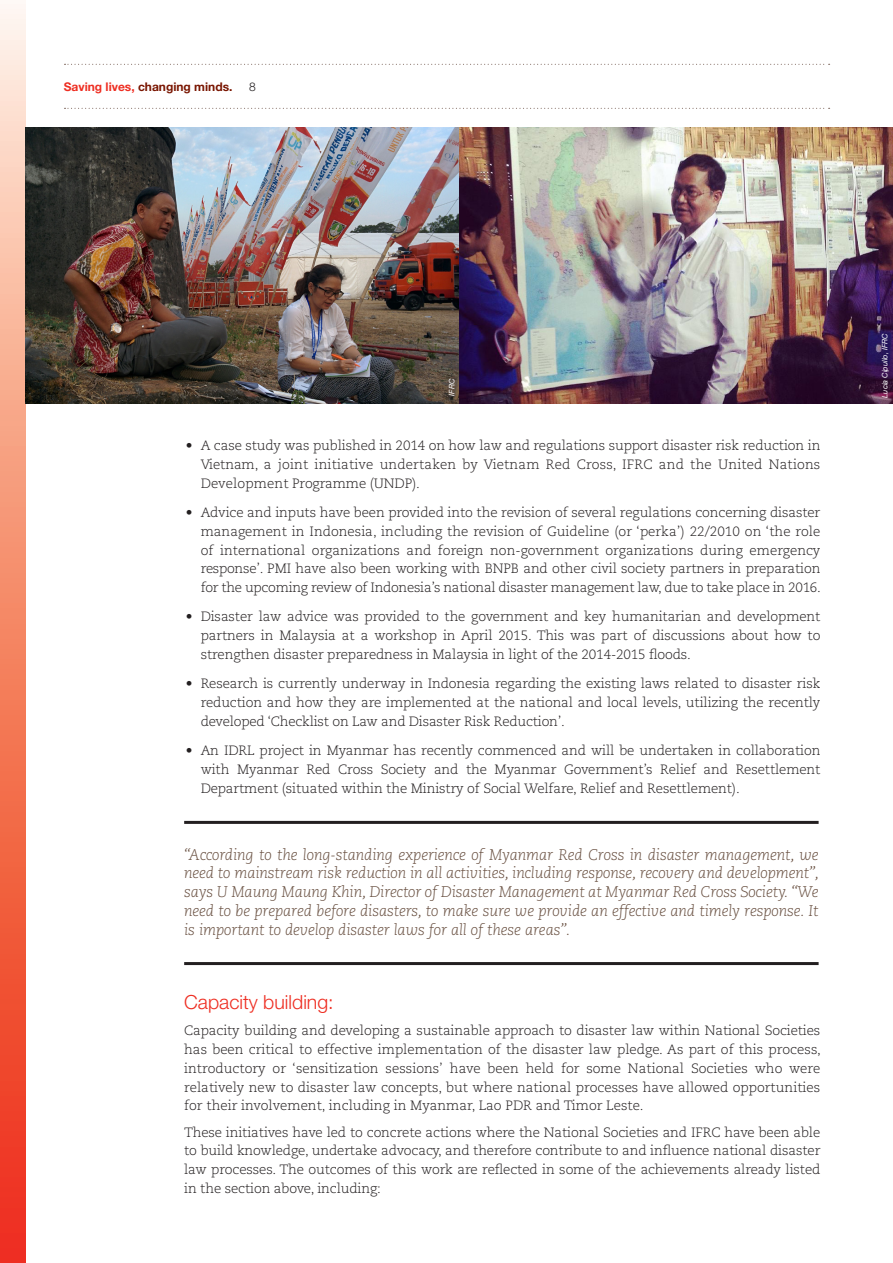
<style>
.page{position:relative;width:893px;height:1263px;background:#fff}
.page>*{position:absolute;margin:0;border:0;box-sizing:border-box;transform-origin:0 0}
.t1{font:300 19.5px "Helvetica Neue LT Std";color:#ee2e22}
.t2{font:italic 300 15.3px/18.8px "Caecilia LT Std";letter-spacing:-.01em;color:#674e3f;text-align:justify}
.t3{font:300 13.5px/18.8px "Caecilia LT Std";letter-spacing:-.01em;color:#231f20;text-align:justify}
.t4{font:700 12px "Helvetica Neue LT Std";color:#791500}
.t5{font:300 12px "Helvetica Neue LT Std";color:#231f20}
.t6{font:italic 7.5px "Helvetica Neue";color:#fff}
.s1{color:#ee2e22}
</style>
<div class="page">
<svg style="left:0;top:4px;width:26px;height:1259px;background:#f5896e"></svg>
<svg style="left:65px;top:64px;width:765px;height:1px"></svg>
<svg style="left:65px;top:108px;width:765px;height:1px"></svg>
<img style="left:26px;top:128px;width:867px;height:276px">
<hr style="left:184px;top:821px;width:635px;height:3px;background:#231f20">
<hr style="left:184px;top:962px;width:635px;height:3px;background:#231f20">
<p class="t4" style="left:64px;top:79px;width:170px"><span class="s1">Saving lives,</span> changing minds.</p>
<p class="t5" style="left:249px;top:79px;width:8px">8</p>
<p class="t6" style="left:446px;top:396px;width:18px;rotate:-90deg">IFRC</p>
<p class="t3" style="left:201px;top:437px;width:621px;text-indent:-15px">• A case study was published in 2014 on how law and regulations support disaster risk reduction in Vietnam, a joint initiative undertaken by Vietnam Red Cross, IFRC and the United Nations Development Programme (UNDP).</p>
<p class="t3" style="left:201px;top:503px;width:622px;text-indent:-15px">• Advice and inputs have been provided into the revision of several regulations concerning disaster management in Indonesia, including the revision of Guideline (or ‘perka’) 22/2010 on ‘the role of international organizations and foreign non-government organizations during emergency response’. PMI have also been working with BNPB and other civil society partners in preparation for the upcoming review of Indonesia’s national disaster management law, due to take place in 2016.</p>
<p class="t3" style="left:201px;top:608px;width:621px;text-indent:-15px">• Disaster law advice was provided to the government and key humanitarian and development partners in Malaysia at a workshop in April 2015. This was part of discussions about how to strengthen disaster preparedness in Malaysia in light of the 2014-2015 floods.</p>
<p class="t3" style="left:201px;top:674px;width:621px;text-indent:-15px">• Research is currently underway in Indonesia regarding the existing laws related to disaster risk reduction and how they are implemented at the national and local levels, utilizing the recently developed ‘Checklist on Law and Disaster Risk Reduction’.</p>
<p class="t3" style="left:201px;top:741px;width:621px;text-indent:-15px">• An IDRL project in Myanmar has recently commenced and will be undertaken in collaboration with Myanmar Red Cross Society and the Myanmar Government’s Relief and Resettlement Department (situated within the Ministry of Social Welfare, Relief and Resettlement).</p>
<p class="t2" style="left:184px;top:845px;width:636px">“According to the long-standing experience of Myanmar Red Cross in disaster management, we need to mainstream risk reduction in all activities, including response, recovery and development”, says U Maung Maung Khin, Director of Disaster Management at Myanmar Red Cross Society. “We need to be prepared before disasters, to make sure we provide an effective and timely response. It is important to develop disaster laws for all of these areas”.</p>
<p class="t1" style="left:184px;top:990px;width:151px">Capacity building:</p>
<p class="t3" style="left:184px;top:1021px;width:638px">Capacity building and developing a sustainable approach to disaster law within National Societies has been critical to effective implementation of the disaster law pledge. As part of this process, introductory or ‘sensitization sessions’ have been held for some National Societies who were relatively new to disaster law concepts, but where national processes have allowed opportunities for their involvement, including in Myanmar, Lao PDR and Timor Leste.</p>
<p class="t3" style="left:184px;top:1123px;width:638px">These initiatives have led to concrete actions where the National Societies and IFRC have been able to build knowledge, undertake advocacy, and therefore contribute to and influence national disaster law processes. The outcomes of this work are reflected in some of the achievements already listed in the section above, including:</p>
<p class="t6" style="left:879px;top:398px;width:66px;rotate:-90deg">Lucia Cipullo, IFRC</p>
</div>
